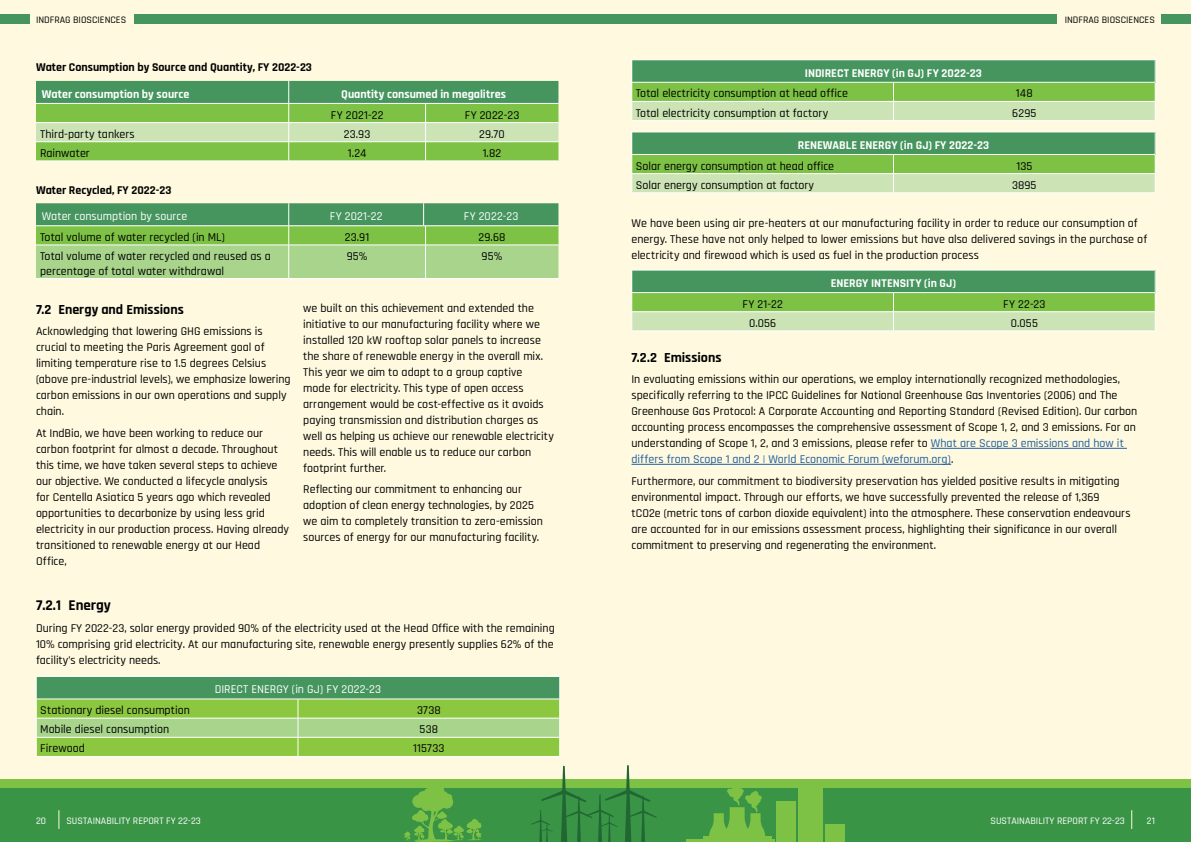
<style>
.page{position:relative;width:1191px;height:842px;background:#fef9df}
.page>*{position:absolute;margin:0;border:0;box-sizing:border-box;transform-origin:0 0}
.t1{font:700 15px "Rajdhani";color:#000}
.t2{font:700 14px "Rajdhani";color:#000}
.t3{font:500 12px/16px "Rajdhani";color:#000}
.t4{font:700 12px "Rajdhani";color:#fff}
.t5{font:500 12px "Rajdhani";letter-spacing:.005em;color:#fff}
.t6{font:700 12px "Rajdhani";color:#000}
.t7{font:500 10px "Rajdhani";color:#fff}
.t8{font:500 10px "Rajdhani";color:#000}
.s1{color:#215e9e}
</style>
<div class="page">
<div style="left:0;top:779px;width:1191px;height:54px;background:#7dc245"></div>
<div style="left:0;top:788px;width:1191px;height:54px;background:#399445"></div>
<svg style="left:1131px;top:810px;width:1px;height:19px"></svg>
<svg style="left:58px;top:810px;width:1px;height:19px"></svg>
<div style="left:134px;top:14px;width:461px;height:10px;background:#46955e"></div>
<div style="left:595px;top:14px;width:462px;height:10px;background:#46955e"></div>
<div style="left:0;top:14px;width:30px;height:10px;background:#46955e"></div>
<div style="left:1161px;top:14px;width:30px;height:10px;background:#46955e"></div>
<svg style="left:531px;top:765px;width:125px;height:77px"></svg>
<svg style="left:404px;top:788px;width:78px;height:54px"></svg>
<hr style="left:685px;top:839px;width:89px;height:3px;background:#7dc245">
<div style="left:703px;top:837px;width:68px;height:5px;background:#7dc245"></div>
<svg style="left:709px;top:788px;width:56px;height:49px"></svg>
<div style="left:776px;top:801px;width:19px;height:41px;background:#7dc245"></div>
<div style="left:825px;top:824px;width:20px;height:18px;background:#7dc245"></div>
<div style="left:798px;top:783px;width:25px;height:59px;background:#7dc245"></div>
<svg style="left:36px;top:81px;width:522px;height:80px;background:#86c06e"></svg>
<hr style="left:36px;top:161px;width:253px;height:1px;background:#fff">
<hr style="left:289px;top:161px;width:136px;height:1px;background:#fff">
<hr style="left:425px;top:161px;width:133px;height:1px;background:#fff">
<svg style="left:36px;top:203px;width:522px;height:76px;background:#87c074"></svg>
<hr style="left:425px;top:278px;width:133px;height:1px;background:#fff">
<hr style="left:36px;top:676px;width:262px;height:1px;background:#fff">
<hr style="left:298px;top:676px;width:262px;height:1px;background:#fff">
<svg style="left:36px;top:677px;width:524px;height:79px;background:#84be61"></svg>
<hr style="left:36px;top:756px;width:262px;height:1px;background:#fff">
<hr style="left:298px;top:756px;width:262px;height:1px;background:#fff">
<svg style="left:631px;top:60px;width:525px;height:61px;background:#87bf78"></svg>
<hr style="left:631px;top:120px;width:262px;height:1px;background:#fff">
<hr style="left:893px;top:120px;width:262px;height:1px;background:#fff">
<svg style="left:631px;top:132px;width:525px;height:61px;background:#88bf79"></svg>
<hr style="left:631px;top:193px;width:262px;height:1px;background:#fff">
<hr style="left:893px;top:193px;width:262px;height:1px;background:#fff">
<svg style="left:631px;top:270px;width:525px;height:61px;background:#88bf79"></svg>
<hr style="left:631px;top:331px;width:262px;height:1px;background:#fff">
<hr style="left:893px;top:331px;width:262px;height:1px;background:#fff">
<hr style="left:930px;top:448px;width:197px;height:1px;background:#215e9e">
<hr style="left:631px;top:464px;width:320px;height:1px;background:#215e9e">
<p class="t8" style="left:36px;top:14px;width:92px">INDFRAG BIOSCIENCES</p>
<p class="t6" style="left:36px;top:60px;width:277px">Water Consumption by Source and Quantity, FY 2022-23</p>
<p class="t4" style="left:42px;top:87px;width:149px">Water consumption by source</p>
<p class="t4" style="left:341px;top:87px;width:166px">Quantity consumed in megalitres</p>
<p class="t3" style="left:331px;top:107px;width:54px">FY 2021-22</p>
<p class="t3" style="left:465px;top:107px;width:56px">FY 2022-23</p>
<p class="t3" style="left:40px;top:126px;width:96px">Third-party tankers</p>
<p class="t3" style="left:344px;top:126px;width:28px">23.93</p>
<p class="t3" style="left:479px;top:126px;width:27px">29.70</p>
<p class="t3" style="left:40px;top:145px;width:51px">Rainwater</p>
<p class="t3" style="left:348px;top:145px;width:20px">1.24</p>
<p class="t3" style="left:483px;top:145px;width:20px">1.82</p>
<p class="t6" style="left:36px;top:183px;width:137px">Water Recycled, FY 2022-23</p>
<p class="t5" style="left:42px;top:209px;width:147px">Water consumption by source</p>
<p class="t5" style="left:330px;top:209px;width:54px">FY 2021-22</p>
<p class="t5" style="left:464px;top:209px;width:56px">FY 2022-23</p>
<p class="t3" style="left:40px;top:229px;width:186px">Total volume of water recycled (in ML)</p>
<p class="t3" style="left:345px;top:229px;width:26px">23.91</p>
<p class="t3" style="left:478px;top:229px;width:29px">29.68</p>
<p class="t3" style="left:40px;top:249px;width:232px;line-height:14.4px">Total volume of water recycled and reused as a percentage of total water withdrawal</p>
<p class="t3" style="left:347px;top:249px;width:22px">95%</p>
<p class="t3" style="left:481px;top:249px;width:22px">95%</p>
<p class="t2" style="left:36px;top:300px;width:149px">7.2 Energy and Emissions</p>
<p class="t3" style="left:36px;top:324px;width:256px">Acknowledging that lowering GHG emissions is crucial to meeting the Paris Agreement goal of limiting temperature rise to 1.5 degrees Celsius (above pre-industrial levels), we emphasize lowering carbon emissions in our own operations and supply chain.</p>
<p class="t3" style="left:36px;top:425px;width:255px">At IndBio, we have been working to reduce our carbon footprint for almost a decade. Throughout this time, we have taken several steps to achieve our objective. We conducted a lifecycle analysis<br>for Centella Asiatica 5 years ago which revealed opportunities to decarbonize by using less grid electricity in our production process. Having already transitioned to renewable energy at our Head Office,</p>
<p class="t3" style="left:303px;top:300px;width:252px">we built on this achievement and extended the initiative to our manufacturing facility where we installed 120 kW rooftop solar panels to increase the share of renewable energy in the overall mix.<br>This year we aim to adapt to a group captive<br>mode for electricity. This type of open access arrangement would be cost-effective as it avoids paying transmission and distribution charges as well as helping us achieve our renewable electricity needs. This will enable us to reduce our carbon footprint further.</p>
<p class="t3" style="left:303px;top:482px;width:241px">Reflecting our commitment to enhancing our adoption of clean energy technologies, by 2025 we aim to completely transition to zero-emission sources of energy for our manufacturing facility.</p>
<p class="t1" style="left:36px;top:596px;width:77px">7.2.1 Energy</p>
<p class="t3" style="left:36px;top:620px;width:520px;text-align:justify">During FY 2022-23, solar energy provided 90% of the electricity used at the Head Office with the remaining 10% comprising grid electricity. At our manufacturing site, renewable energy presently supplies 62% of the facility’s electricity needs.</p>
<p class="t5" style="left:215px;top:682px;width:168px">DIRECT ENERGY (in GJ) FY 2022-23</p>
<p class="t3" style="left:40px;top:703px;width:151px">Stationary diesel consumption</p>
<p class="t3" style="left:417px;top:703px;width:25px">3738</p>
<p class="t3" style="left:40px;top:722px;width:130px">Mobile diesel consumption</p>
<p class="t3" style="left:419px;top:722px;width:20px">538</p>
<p class="t3" style="left:40px;top:741px;width:46px">Firewood</p>
<p class="t3" style="left:413px;top:741px;width:33px">115733</p>
<p class="t4" style="left:805px;top:65px;width:179px">INDIRECT ENERGY (in GJ) FY 2022-23</p>
<p class="t3" style="left:636px;top:86px;width:214px">Total electricity consumption at head office</p>
<p class="t3" style="left:1016px;top:86px;width:18px">148</p>
<p class="t3" style="left:636px;top:105px;width:194px">Total electricity consumption at factory</p>
<p class="t3" style="left:1012px;top:105px;width:26px">6295</p>
<p class="t4" style="left:798px;top:138px;width:193px">RENEWABLE ENERGY (in GJ) FY 2022-23</p>
<p class="t3" style="left:636px;top:158px;width:200px">Solar energy consumption at head office</p>
<p class="t3" style="left:1016px;top:158px;width:17px">135</p>
<p class="t3" style="left:636px;top:177px;width:180px">Solar energy consumption at factory</p>
<p class="t3" style="left:1012px;top:177px;width:26px">3895</p>
<p class="t8" style="left:1064px;top:14px;width:92px">INDFRAG BIOSCIENCES</p>
<p class="t3" style="left:631px;top:216px;width:517px">We have been using air pre-heaters at our manufacturing facility in order to reduce our consumption of energy. These have not only helped to lower emissions but have also delivered savings in the purchase of electricity and firewood which is used as fuel in the production process</p>
<p class="t4" style="left:830px;top:276px;width:127px">ENERGY INTENSITY (in GJ)</p>
<p class="t3" style="left:742px;top:296px;width:42px">FY 21-22</p>
<p class="t3" style="left:1003px;top:296px;width:44px">FY 22-23</p>
<p class="t3" style="left:749px;top:315px;width:29px">0.056</p>
<p class="t3" style="left:1010px;top:315px;width:28px">0.055</p>
<p class="t2" style="left:631px;top:349px;width:92px">7.2.2 Emissions</p>
<p class="t3" style="left:631px;top:372px;width:507px">In evaluating emissions within our operations, we employ internationally recognized methodologies, specifically referring to the IPCC Guidelines for National Greenhouse Gas Inventories (2006) and The Greenhouse Gas Protocol: A Corporate Accounting and Reporting Standard (Revised Edition). Our carbon accounting process encompasses the comprehensive assessment of Scope 1, 2, and 3 emissions. For an understanding of Scope 1, 2, and 3 emissions, please refer to <span class="s1">What are Scope 3 emissions and how it differs from Scope 1 and 2 | World Economic Forum (weforum.org)</span>.</p>
<p class="t3" style="left:631px;top:474px;width:500px">Furthermore, our commitment to biodiversity preservation has yielded positive results in mitigating environmental impact. Through our efforts, we have successfully prevented the release of 1,369 tCO2e (metric tons of carbon dioxide equivalent) into the atmosphere. These conservation endeavours are accounted for in our emissions assessment process, highlighting their significance in our overall commitment to preserving and regenerating the environment.</p>
<p class="t7" style="left:36px;top:815px;width:12px">20</p>
<p class="t7" style="left:66px;top:815px;width:136px">SUSTAINABILITY REPORT FY 22-23</p>
<p class="t7" style="left:1147px;top:815px;width:10px">21</p>
<p class="t7" style="left:990px;top:815px;width:136px">SUSTAINABILITY REPORT FY 22-23</p>
</div>
